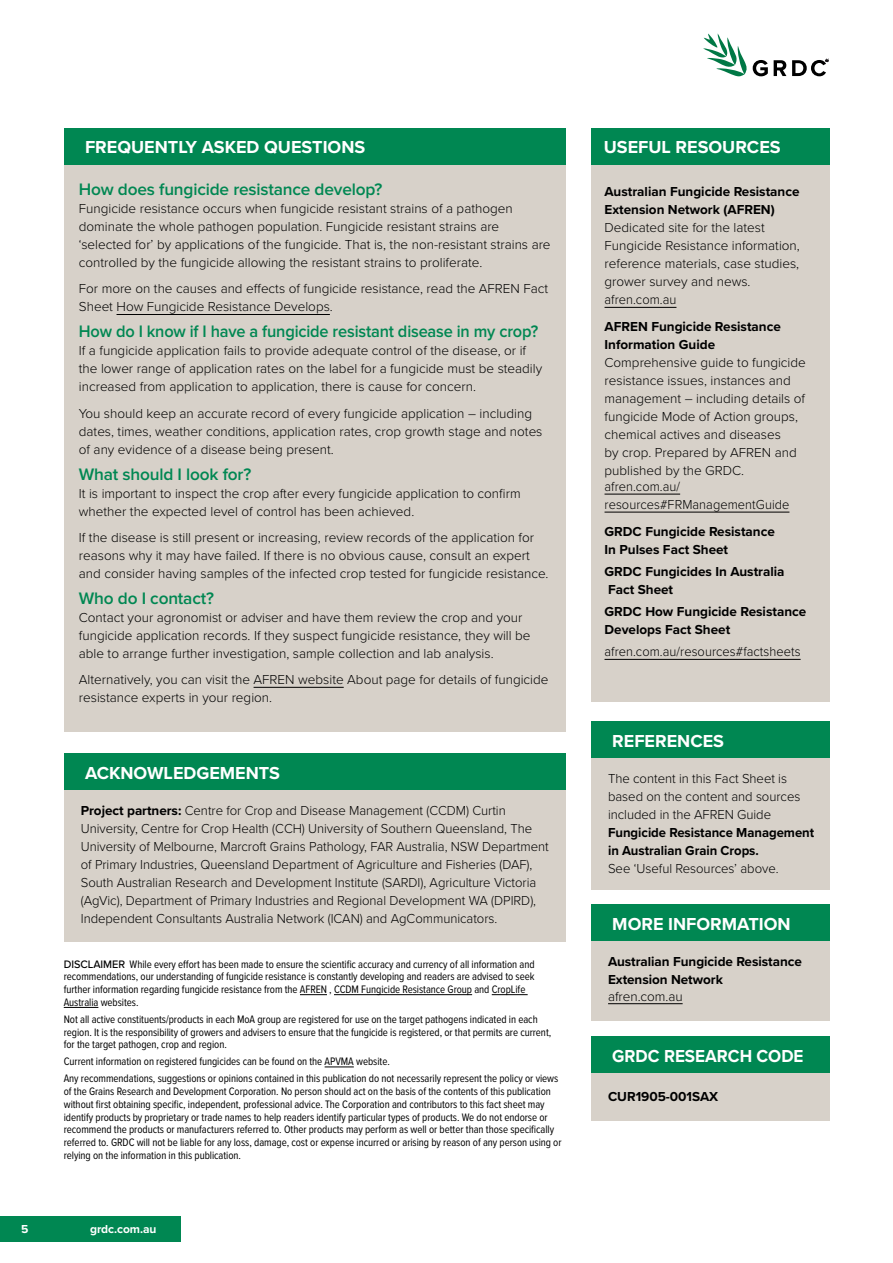
<style>
.page{position:relative;width:893px;height:1263px;background:#fff}
.page>*{position:absolute;margin:0;border:0;box-sizing:border-box;transform-origin:0 0}
.t1{font:700 18px "Proxima Nova";color:#fff}
.t2{font:700 18px "Proxima Nova";color:#fff;scale:.95 1}
.t3{font:600 17.25px "Proxima Nova";letter-spacing:-.01em;color:#008752}
.t4{font:600 17.25px "Proxima Nova";letter-spacing:-.01em;color:#008752;scale:.95 1}
.t5{font:300 13.5px/18px "Proxima Nova";color:#000}
.t6{font:700 13.5px/18px "Proxima Nova";color:#000}
.t7{font:300 13.5px/18px "Proxima Nova";color:#000;scale:.95 1}
.t8{font:700 12px "Proxima Nova";letter-spacing:-.005em;color:#fff}
.t9{font:11.25px/12.8px "Proxima Nova Cond";letter-spacing:-.005em;color:#000}
.s1{font-weight:700}
.s2{font-family:"Proxima Nova";font-weight:500}
</style>
<div class="page">
<div style="left:0;top:1216px;width:181px;height:26px;background:#008752"></div>
<svg style="left:703px;top:33px;width:44px;height:44px"></svg>
<svg style="left:753px;top:60px;width:15px;height:16px"></svg>
<svg style="left:774px;top:60px;width:12px;height:16px"></svg>
<svg style="left:792px;top:60px;width:36px;height:16px"></svg>
<div style="left:64px;top:164px;width:502px;height:568px;background:#d7d1c9"></div>
<div style="left:64px;top:128px;width:502px;height:36px;background:#008752"></div>
<hr style="left:117px;top:314px;width:213px;height:1px;background:#000">
<hr style="left:254px;top:687px;width:90px;height:1px;background:#000">
<div style="left:591px;top:164px;width:238px;height:538px;background:#d7d1c9"></div>
<div style="left:591px;top:128px;width:238px;height:36px;background:#008752"></div>
<div style="left:64px;top:790px;width:502px;height:151px;background:#d7d1c9"></div>
<div style="left:64px;top:753px;width:502px;height:37px;background:#008752"></div>
<svg style="left:300px;top:994px;width:27px;height:1px"></svg>
<hr style="left:334px;top:994px;width:138px;height:1px;background:#000">
<hr style="left:492px;top:994px;width:36px;height:1px;background:#000">
<hr style="left:64px;top:1007px;width:34px;height:1px;background:#000">
<svg style="left:325px;top:1067px;width:29px;height:1px"></svg>
<div style="left:591px;top:1073px;width:238px;height:48px;background:#d7d1c9"></div>
<div style="left:591px;top:1036px;width:238px;height:37px;background:#008752"></div>
<div style="left:591px;top:941px;width:238px;height:79px;background:#d7d1c9"></div>
<div style="left:591px;top:904px;width:238px;height:37px;background:#008752"></div>
<hr style="left:608px;top:1003px;width:75px;height:1px;background:#000">
<div style="left:591px;top:758px;width:238px;height:132px;background:#d7d1c9"></div>
<div style="left:591px;top:721px;width:238px;height:37px;background:#008752"></div>
<hr style="left:604px;top:307px;width:72px;height:1px;background:#000">
<hr style="left:604px;top:494px;width:76px;height:1px;background:#000">
<hr style="left:604px;top:512px;width:185px;height:1px;background:#000">
<hr style="left:604px;top:659px;width:197px;height:1px;background:#000">
<h1 class="t1" style="left:85px;top:134px;width:282px">FREQUENTLY ASKED QUESTIONS</h1>
<p class="t3" style="left:79px;top:179px;width:305px">How does fungicide resistance develop?</p>
<p class="t5" style="left:79px;top:199px;width:473px">Fungicide resistance occurs when fungicide resistant strains of a pathogen dominate the whole pathogen population. Fungicide resistant strains are ‘selected for’ by applications of the fungicide. That is, the non-resistant strains are controlled by the fungicide allowing the resistant strains to proliferate.</p>
<p class="t5" style="left:79px;top:279px;width:471px">For more on the causes and effects of fungicide resistance, read the AFREN Fact<br>Sheet How Fungicide Resistance Develops.</p>
<p class="t4" style="left:79px;top:322px;width:485px">How do I know if I have a fungicide resistant disease in my crop?</p>
<p class="t5" style="left:79px;top:341px;width:465px">If a fungicide application fails to provide adequate control of the disease, or if the lower range of application rates on the label for a fungicide must be steadily increased from application to application, there is cause for concern.</p>
<p class="t5" style="left:79px;top:403px;width:465px">You should keep an accurate record of every fungicide application – including dates, times, weather conditions, application rates, crop growth stage and notes of any evidence of a disease being present.</p>
<p class="t3" style="left:79px;top:464px;width:174px">What should I look for?</p>
<p class="t5" style="left:79px;top:483px;width:443px">It is important to inspect the crop after every fungicide application to confirm whether the expected level of control has been achieved.</p>
<p class="t5" style="left:79px;top:528px;width:471px">If the disease is still present or increasing, review records of the application for reasons why it may have failed. If there is no obvious cause, consult an expert and consider having samples of the infected crop tested for fungicide resistance.</p>
<p class="t3" style="left:79px;top:588px;width:137px">Who do I contact?</p>
<p class="t5" style="left:79px;top:607px;width:453px">Contact your agronomist or adviser and have them review the crop and your fungicide application records. If they suspect fungicide resistance, they will be able to arrange further investigation, sample collection and lab analysis.</p>
<p class="t5" style="left:79px;top:670px;width:471px">Alternatively, you can visit the AFREN website About page for details of fungicide resistance experts in your region.</p>
<h1 class="t1" style="left:85px;top:759px;width:197px">ACKNOWLEDGEMENTS</h1>
<p class="t5" style="left:81px;top:800px;width:469px"><span class="s1">Project partners:</span> Centre for Crop and Disease Management (CCDM) Curtin University, Centre for Crop Health (CCH) University of Southern Queensland, The University of Melbourne, Marcroft Grains Pathology, FAR Australia, NSW Department of Primary Industries, Queensland Department of Agriculture and Fisheries (DAF), South Australian Research and Development Institute (SARDI), Agriculture Victoria (AgVic), Department of Primary Industries and Regional Development WA (DPIRD), Independent Consultants Australia Network (ICAN) and AgCommunicators.</p>
<p class="t9" style="left:64px;top:958px;width:472px"><span class="s2">DISCLAIMER</span> While every effort has been made to ensure the scientific accuracy and currency of all information and recommendations, our understanding of fungicide resistance is constantly developing and readers are advised to seek further information regarding fungicide resistance from the AFREN , CCDM Fungicide Resistance Group and CropLife Australia websites.</p>
<p class="t9" style="left:64px;top:1013px;width:489px">Not all active constituents/products in each MoA group are registered for use on the target pathogens indicated in each region. It is the responsibility of growers and advisers to ensure that the fungicide is registered, or that permits are current, for the target pathogen, crop and region.</p>
<p class="t9" style="left:64px;top:1053px;width:496px;line-height:17px">Current information on registered fungicides can be found on the APVMA website.<br>Any recommendations, suggestions or opinions contained in this publication do not necessarily represent the policy or views</p>
<p class="t9" style="left:64px;top:1085px;width:499px">of the Grains Research and Development Corporation. No person should act on the basis of the contents of this publication without first obtaining specific, independent, professional advice. The Corporation and contributors to this fact sheet may identify products by proprietary or trade names to help readers identify particular types of products. We do not endorse or recommend the products or manufacturers referred to. Other products may perform as well or better than those specifically referred to. GRDC will not be liable for any loss, damage, cost or expense incurred or arising by reason of any person using or relying on the information in this publication.</p>
<p class="t8" style="left:21px;top:1220px;width:9px">5</p>
<p class="t8" style="left:90px;top:1220px;width:68px">grdc.com.au</p>
<h1 class="t1" style="left:604px;top:134px;width:178px">USEFUL RESOURCES</h1>
<p class="t6" style="left:604px;top:183px;width:197px">Australian Fungicide Resistance<br>Extension Network (AFREN)</p>
<p class="t5" style="left:604px;top:218px;width:197px">Dedicated site for the latest<br>Fungicide Resistance information, reference materials, case studies, grower survey and news. afren.com.au</p>
<p class="t6" style="left:604px;top:317px;width:178px">AFREN Fungicide Resistance<br>Information Guide</p>
<p class="t5" style="left:604px;top:353px;width:203px">Comprehensive guide to fungicide resistance issues, instances and management – including details of fungicide Mode of Action groups, chemical actives and diseases<br>by crop. Prepared by AFREN and published by the GRDC.</p>
<p class="t7" style="left:604px;top:477px;width:196px">afren.com.au/ resources#FRManagementGuide</p>
<p class="t6" style="left:604px;top:522px;width:172px">GRDC Fungicide Resistance<br>In Pulses Fact Sheet</p>
<p class="t6" style="left:604px;top:562px;width:182px">GRDC Fungicides In Australia<br>Fact Sheet</p>
<p class="t6" style="left:604px;top:602px;width:203px">GRDC How Fungicide Resistance<br>Develops Fact Sheet</p>
<p class="t7" style="left:604px;top:642px;width:208px">afren.com.au/resources#factsheets</p>
<h1 class="t1" style="left:612px;top:727px;width:113px">REFERENCES</h1>
<p class="t5" style="left:608px;top:769px;width:194px">The content in this Fact Sheet is based on the content and sources included in the AFREN Guide</p>
<p class="t6" style="left:608px;top:823px;width:208px">Fungicide Resistance Management in Australian Grain Crops.</p>
<p class="t5" style="left:608px;top:859px;width:172px">See ‘Useful Resources’ above.</p>
<h1 class="t1" style="left:612px;top:910px;width:180px">MORE INFORMATION</h1>
<p class="t6" style="left:608px;top:952px;width:195px">Australian Fungicide Resistance<br>Extension Network</p>
<p class="t5" style="left:608px;top:986px;width:76px">afren.com.au</p>
<h1 class="t2" style="left:612px;top:1042px;width:203px">GRDC RESEARCH CODE</h1>
<p class="t6" style="left:608px;top:1087px;width:112px">CUR1905-001SAX</p>
</div>
